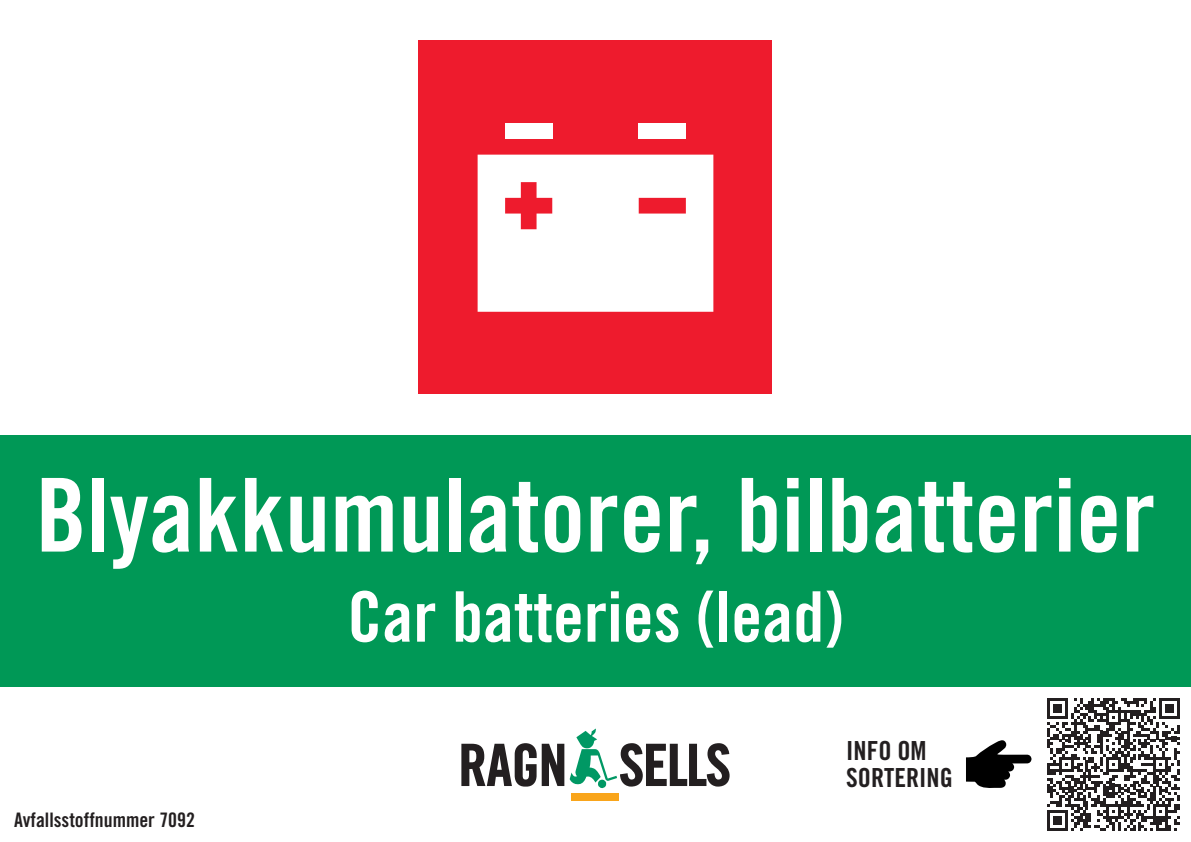
<style>
.page{position:relative;width:1191px;height:842px;background:#fff}
.page>*{position:absolute;margin:0;border:0;box-sizing:border-box;transform-origin:0 0}
.t1{font:102px "Trade Gothic LT Std Bd Cn 20";color:#fff}
.t2{font:69.8px "Trade Gothic LT Std Bd Cn 20";color:#fff}
.t3{font:26.3px/26.3px "Trade Gothic LT Std Bd Cn 20";color:#231f20}
.t4{font:20px "Trade Gothic LT Std Bd Cn 20";color:#231f20}
</style>
<div class="page">
<svg style="left:1047px;top:698px;width:132px;height:133px"></svg>
<div style="left:0;top:435px;width:1191px;height:251px;background:#009856"></div>
<svg style="left:461px;top:743px;width:75px;height:44px"></svg>
<svg style="left:542px;top:728px;width:187px;height:60px"></svg>
<div style="left:571px;top:793px;width:48px;height:8px;background:#f9a51b"></div>
<div style="left:419px;top:41px;width:353px;height:353px;background:#ee1b2d"></div>
<div style="left:505px;top:123px;width:47px;height:16px;background:#fff"></div>
<div style="left:638px;top:123px;width:48px;height:16px;background:#fff"></div>
<div style="left:477px;top:155px;width:236px;height:157px;background:#fff"></div>
<svg style="left:966px;top:740px;width:65px;height:48px"></svg>
<p class="t1" style="left:36px;top:453px;width:1121px">Blyakkumulatorer, bilbatterier</p>
<p class="t2" style="left:347px;top:574px;width:497px">Car batteries (lead)</p>
<p class="t4" style="left:14px;top:807px;width:182px">Avfallsstoffnummer 7092</p>
<p class="t3" style="left:846px;top:737px;width:108px">INFO OM<br>SORTERING</p>
</div>
